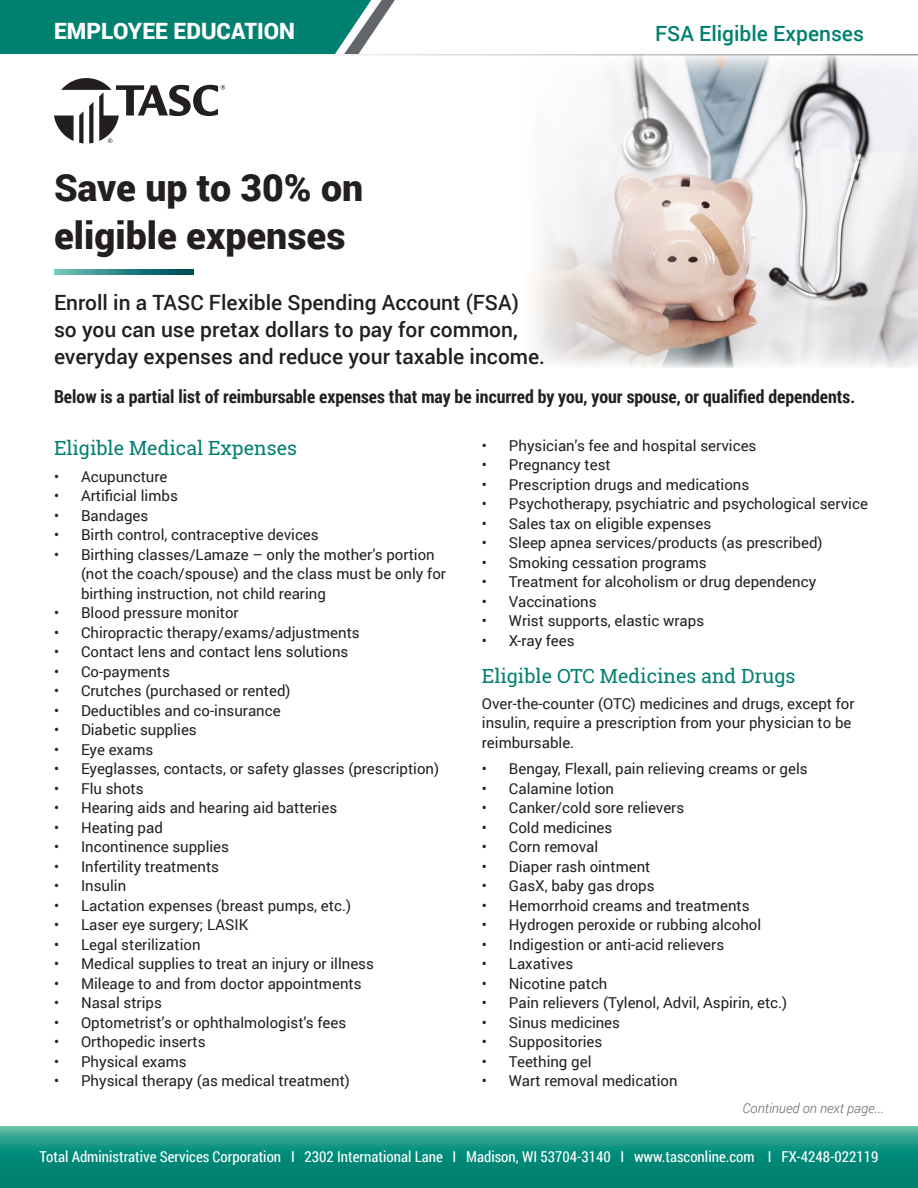
<style>
.page{position:relative;width:918px;height:1188px;background:#fff}
.page>*{position:absolute;margin:0;border:0;box-sizing:border-box;transform-origin:0 0}
.t1{font:900 37.5px/48px "Roboto";color:#231f20}
.t2{font:900 22.5px "Roboto";color:#fff}
.t3{font:500 21px/27px "Roboto";color:#231f20}
.t4{font:500 21px "Roboto";color:#00806f}
.t5{font:19.5px "Roboto Slab";color:#00806f}
.t6{font:700 18px "Roboto Condensed";color:#231f20}
.t7{font:15px/19.5px "Roboto";color:#231f20}
.t8{font:15px "Roboto Condensed";color:#fff}
.t9{font:italic 300 13.5px "Roboto";color:#62656a}
</style>
<div class="page">
<svg style="left:0;top:1126px;width:918px;height:62px;background:#14927f"></svg>
<img style="left:534px;top:56px;width:384px;height:311px">
<svg style="left:0;top:0;width:395px;height:54px;background:#148778"></svg>
<hr style="left:0;top:54px;width:918px;height:2px;background:#9d9fa1">
<svg style="left:54px;top:78px;width:171px;height:65px"></svg>
<svg style="left:54px;top:270px;width:139px;height:5px"></svg>
<p class="t2" style="left:54px;top:15px;width:242px">EMPLOYEE EDUCATION</p>
<p class="t4" style="left:655px;top:18px;width:210px">FSA Eligible Expenses</p>
<p class="t1" style="left:54px;top:162px;width:311px">Save up to 30% on eligible expenses</p>
<p class="t3" style="left:54px;top:288px;width:493px">Enroll in a TASC Flexible Spending Account (FSA) so you can use pretax dollars to pay for common, everyday expenses and reduce your taxable income.</p>
<p class="t6" style="left:54px;top:384px;width:803px">Below is a partial list of reimbursable expenses that may be incurred by you, your spouse, or qualified dependents.</p>
<p class="t5" style="left:54px;top:435px;width:245px">Eligible Medical Expenses</p>
<p class="t7" style="left:54px;top:466px;width:115px">• Acupuncture</p>
<p class="t7" style="left:54px;top:486px;width:125px">• Artificial limbs</p>
<p class="t7" style="left:54px;top:505px;width:96px">• Bandages</p>
<p class="t7" style="left:54px;top:525px;width:266px">• Birth control, contraceptive devices</p>
<p class="t7" style="left:81px;top:544px;width:367px;text-indent:-27px">• Birthing classes/Lamaze – only the mother’s portion (not the coach/spouse) and the class must be only for birthing instruction, not child rearing</p>
<p class="t7" style="left:54px;top:603px;width:186px">• Blood pressure monitor</p>
<p class="t7" style="left:54px;top:622px;width:307px">• Chiropractic therapy/exams/adjustments</p>
<p class="t7" style="left:54px;top:642px;width:296px">• Contact lens and contact lens solutions</p>
<p class="t7" style="left:54px;top:661px;width:117px">• Co-payments</p>
<p class="t7" style="left:54px;top:681px;width:238px">• Crutches (purchased or rented)</p>
<p class="t7" style="left:54px;top:700px;width:228px">• Deductibles and co-insurance</p>
<p class="t7" style="left:54px;top:720px;width:144px">• Diabetic supplies</p>
<p class="t7" style="left:54px;top:739px;width:101px">• Eye exams</p>
<p class="t7" style="left:54px;top:759px;width:387px">• Eyeglasses, contacts, or safety glasses (prescription)</p>
<p class="t7" style="left:54px;top:778px;width:91px">• Flu shots</p>
<p class="t7" style="left:54px;top:798px;width:285px">• Hearing aids and hearing aid batteries</p>
<p class="t7" style="left:54px;top:817px;width:110px">• Heating pad</p>
<p class="t7" style="left:54px;top:837px;width:177px">• Incontinence supplies</p>
<p class="t7" style="left:54px;top:856px;width:167px">• Infertility treatments</p>
<p class="t7" style="left:54px;top:876px;width:74px">• Insulin</p>
<p class="t7" style="left:54px;top:895px;width:299px">• Lactation expenses (breast pumps, etc.)</p>
<p class="t7" style="left:54px;top:915px;width:196px">• Laser eye surgery; LASIK</p>
<p class="t7" style="left:54px;top:934px;width:148px">• Legal sterilization</p>
<p class="t7" style="left:54px;top:954px;width:321px">• Medical supplies to treat an injury or illness</p>
<p class="t7" style="left:54px;top:973px;width:309px">• Mileage to and from doctor appointments</p>
<p class="t7" style="left:54px;top:993px;width:109px">• Nasal strips</p>
<p class="t7" style="left:54px;top:1012px;width:294px">• Optometrist’s or ophthalmologist’s fees</p>
<p class="t7" style="left:54px;top:1032px;width:153px">• Orthopedic inserts</p>
<p class="t7" style="left:54px;top:1051px;width:134px">• Physical exams</p>
<p class="t7" style="left:54px;top:1071px;width:297px">• Physical therapy (as medical treatment)</p>
<p class="t7" style="left:482px;top:435px;width:276px">• Physician’s fee and hospital services</p>
<p class="t7" style="left:482px;top:455px;width:130px">• Pregnancy test</p>
<p class="t7" style="left:482px;top:474px;width:269px">• Prescription drugs and medications</p>
<p class="t7" style="left:482px;top:494px;width:387px">• Psychotherapy, psychiatric and psychological service</p>
<p class="t7" style="left:482px;top:513px;width:231px">• Sales tax on eligible expenses</p>
<p class="t7" style="left:482px;top:533px;width:342px">• Sleep apnea services/products (as prescribed)</p>
<p class="t7" style="left:482px;top:552px;width:226px">• Smoking cessation programs</p>
<p class="t7" style="left:482px;top:572px;width:336px">• Treatment for alcoholism or drug dependency</p>
<p class="t7" style="left:482px;top:591px;width:116px">• Vaccinations</p>
<p class="t7" style="left:482px;top:611px;width:224px">• Wrist supports, elastic wraps</p>
<p class="t7" style="left:482px;top:630px;width:94px">• X-ray fees</p>
<p class="t5" style="left:482px;top:662px;width:315px">Eligible OTC Medicines and Drugs</p>
<p class="t7" style="left:482px;top:693px;width:374px">Over-the-counter (OTC) medicines and drugs, except for insulin, require a prescription from your physician to be reimbursable.</p>
<p class="t7" style="left:482px;top:758px;width:327px">• Bengay, Flexall, pain relieving creams or gels</p>
<p class="t7" style="left:482px;top:778px;width:134px">• Calamine lotion</p>
<p class="t7" style="left:482px;top:797px;width:204px">• Canker/cold sore relievers</p>
<p class="t7" style="left:482px;top:817px;width:132px">• Cold medicines</p>
<p class="t7" style="left:482px;top:836px;width:118px">• Corn removal</p>
<p class="t7" style="left:482px;top:856px;width:170px">• Diaper rash ointment</p>
<p class="t7" style="left:482px;top:875px;width:174px">• GasX, baby gas drops</p>
<p class="t7" style="left:482px;top:895px;width:269px">• Hemorrhoid creams and treatments</p>
<p class="t7" style="left:482px;top:914px;width:281px">• Hydrogen peroxide or rubbing alcohol</p>
<p class="t7" style="left:482px;top:934px;width:244px">• Indigestion or anti-acid relievers</p>
<p class="t7" style="left:482px;top:953px;width:93px">• Laxatives</p>
<p class="t7" style="left:482px;top:973px;width:127px">• Nicotine patch</p>
<p class="t7" style="left:482px;top:992px;width:307px">• Pain relievers (Tylenol, Advil, Aspirin, etc.)</p>
<p class="t7" style="left:482px;top:1012px;width:140px">• Sinus medicines</p>
<p class="t7" style="left:482px;top:1031px;width:122px">• Suppositories</p>
<p class="t7" style="left:482px;top:1051px;width:111px">• Teething gel</p>
<p class="t7" style="left:482px;top:1070px;width:197px">• Wart removal medication</p>
<p class="t9" style="left:743px;top:1099px;width:143px">Continued on next page...</p>
<p class="t8" style="left:39px;top:1147px;width:841px">Total Administrative Services Corporation I 2302 International Lane I Madison, WI 53704-3140 I www.tasconline.com I FX-4248-022119</p>
</div>
